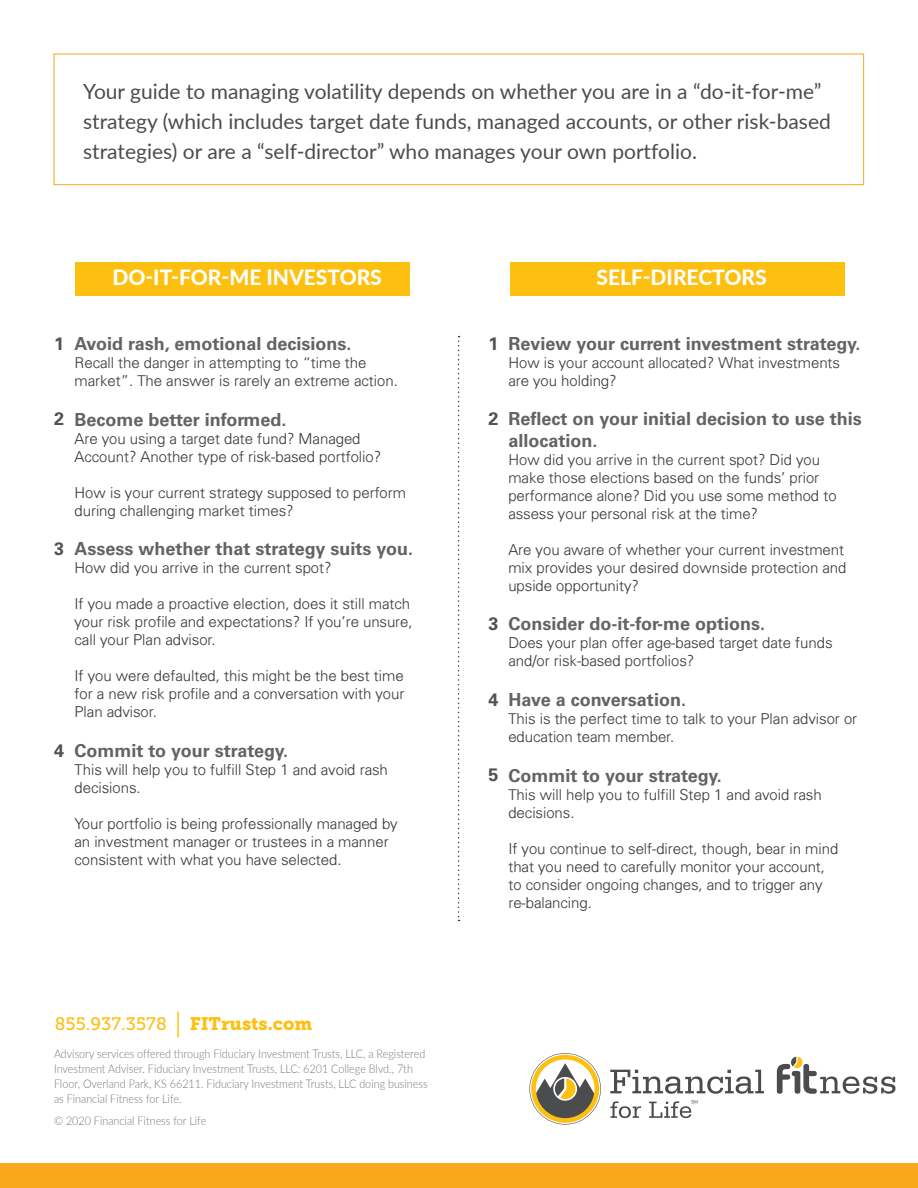
<style>
.page{position:relative;width:918px;height:1188px;background:#fff}
.page>*{position:absolute;margin:0;border:0;box-sizing:border-box;transform-origin:0 0}
.t1{font:21px/30px "Lato";color:#4b4c4d}
.t2{font:800 21px "Lato";color:#fff}
.t3{font:700 18px/21.6px "Univers LT Std";color:#636363}
.t4{font:18px "Museo Slab 500";color:#fdc011}
.t5{font:700 18px "Univers LT Std";color:#525252}
.t6{font:300 15px/18px "Univers";color:#3e3e3f}
.t7{font:300 12px/15px "Lato";color:#76787b;scale:.9 1}
.s1{font-size:27px}
.s2{font-family:"Museo Slab 900"}
</style>
<div class="page">
<div style="left:0;top:1163px;width:918px;height:25px;background:#f9a71b"></div>
<svg style="left:458px;top:336px;width:2px;height:585px"></svg>
<div style="left:75px;top:262px;width:335px;height:33px;background:#fdc011"></div>
<div style="left:510px;top:262px;width:335px;height:33px;background:#fdc011"></div>
<div style="left:54px;top:54px;width:810px;height:131px;border:1px solid #f9a71b"></div>
<svg style="left:777px;top:1057px;width:118px;height:37px"></svg>
<svg style="left:610px;top:1070px;width:154px;height:24px"></svg>
<svg style="left:610px;top:1101px;width:31px;height:17px"></svg>
<svg style="left:649px;top:1100px;width:49px;height:18px"></svg>
<svg style="left:529px;top:1053px;width:72px;height:72px"></svg>
<p class="t1" style="left:83px;top:75px;width:749px">Your guide to managing volatility depends on whether you are in a “do-it-for-me” strategy (which includes target date funds, managed accounts, or other risk-based strategies) or are a “self-director” who manages your own portfolio.</p>
<p class="t2" style="left:112px;top:262px;width:271px">DO-IT-FOR-ME INVESTORS</p>
<p class="t2" style="left:596px;top:262px;width:172px">SELF-DIRECTORS</p>
<p class="t5" style="left:54px;top:333px;width:12px">1</p>
<p class="t5" style="left:54px;top:408px;width:12px">2</p>
<p class="t5" style="left:54px;top:538px;width:12px">3</p>
<p class="t5" style="left:54px;top:740px;width:12px">4</p>
<p class="t3" style="left:75px;top:333px;width:278px">Avoid rash, emotional decisions.</p>
<p class="t6" style="left:75px;top:353px;width:325px">Recall the danger in attempting to “time the market”. The answer is rarely an extreme action.</p>
<p class="t3" style="left:75px;top:409px;width:214px">Become better informed.</p>
<p class="t6" style="left:75px;top:429px;width:308px">Are you using a target date fund? Managed<br>Account? Another type of risk-based portfolio?</p>
<p class="t6" style="left:75px;top:483px;width:333px">How is your current strategy supposed to perform during challenging market times?</p>
<p class="t3" style="left:75px;top:538px;width:340px">Assess whether that strategy suits you.</p>
<p class="t6" style="left:75px;top:558px;width:259px">How did you arrive in the current spot?</p>
<p class="t6" style="left:75px;top:594px;width:340px">If you made a proactive election, does it still match your risk profile and expectations? If you’re unsure, call your Plan advisor.</p>
<p class="t6" style="left:75px;top:666px;width:331px;text-align:justify">If you were defaulted, this might be the best time for a new risk profile and a conversation with your Plan advisor.</p>
<p class="t3" style="left:75px;top:740px;width:215px">Commit to your strategy.</p>
<p class="t6" style="left:75px;top:760px;width:315px">This will help you to fulfill Step 1 and avoid rash decisions.</p>
<p class="t6" style="left:75px;top:814px;width:325px">Your portfolio is being professionally managed by an investment manager or trustees in a manner consistent with what you have selected.</p>
<p class="t5" style="left:488px;top:333px;width:12px">1</p>
<p class="t5" style="left:488px;top:409px;width:12px">2</p>
<p class="t5" style="left:488px;top:613px;width:12px">3</p>
<p class="t5" style="left:488px;top:689px;width:12px">4</p>
<p class="t5" style="left:488px;top:764px;width:12px">5</p>
<p class="t3" style="left:508px;top:333px;width:353px">Review your current investment strategy.</p>
<p class="t6" style="left:508px;top:353px;width:333px">How is your account allocated? What investments are you holding?</p>
<p class="t3" style="left:508px;top:408px;width:355px">Reflect on your initial decision to use this allocation.</p>
<p class="t6" style="left:508px;top:450px;width:330px">How did you arrive in the current spot? Did you make those elections based on the funds’ prior performance alone? Did you use some method to assess your personal risk at the time?</p>
<p class="t6" style="left:508px;top:540px;width:340px">Are you aware of whether your current investment mix provides your desired downside protection and upside opportunity?</p>
<p class="t3" style="left:508px;top:614px;width:258px">Consider do-it-for-me options.</p>
<p class="t6" style="left:508px;top:634px;width:326px">Does your plan offer age-based target date funds and/or risk-based portfolios?</p>
<p class="t3" style="left:508px;top:689px;width:179px">Have a conversation.</p>
<p class="t6" style="left:508px;top:709px;width:350px">This is the perfect time to talk to your Plan advisor or education team member.</p>
<p class="t3" style="left:508px;top:765px;width:215px">Commit to your strategy.</p>
<p class="t6" style="left:508px;top:785px;width:315px">This will help you to fulfill Step 1 and avoid rash decisions.</p>
<p class="t6" style="left:508px;top:839px;width:331px">If you continue to self-direct, though, bear in mind that you need to carefully monitor your account,</p>
<p class="t6" style="left:508px;top:875px;width:316px">to consider ongoing changes, and to trigger any</p>
<p class="t6" style="left:508px;top:893px;width:85px">re-balancing.</p>
<p class="t4" style="left:55px;top:1014px;width:259px">855.937.3578 <span class="s1">|</span> <span class="s2">FITrusts.com</span></p>
<p class="t7" style="left:54px;top:1046px;width:417px">Advisory services offered through Fiduciary Investment Trusts, LLC, a Registered Investment Adviser. Fiduciary Investment Trusts, LLC: 6201 College Blvd., 7th Floor, Overland Park, KS 66211. Fiduciary Investment Trusts, LLC doing business as Financial Fitness for Life.</p>
<p class="t7" style="left:54px;top:1113px;width:171px">© 2020 Financial Fitness for Life</p>
</div>
